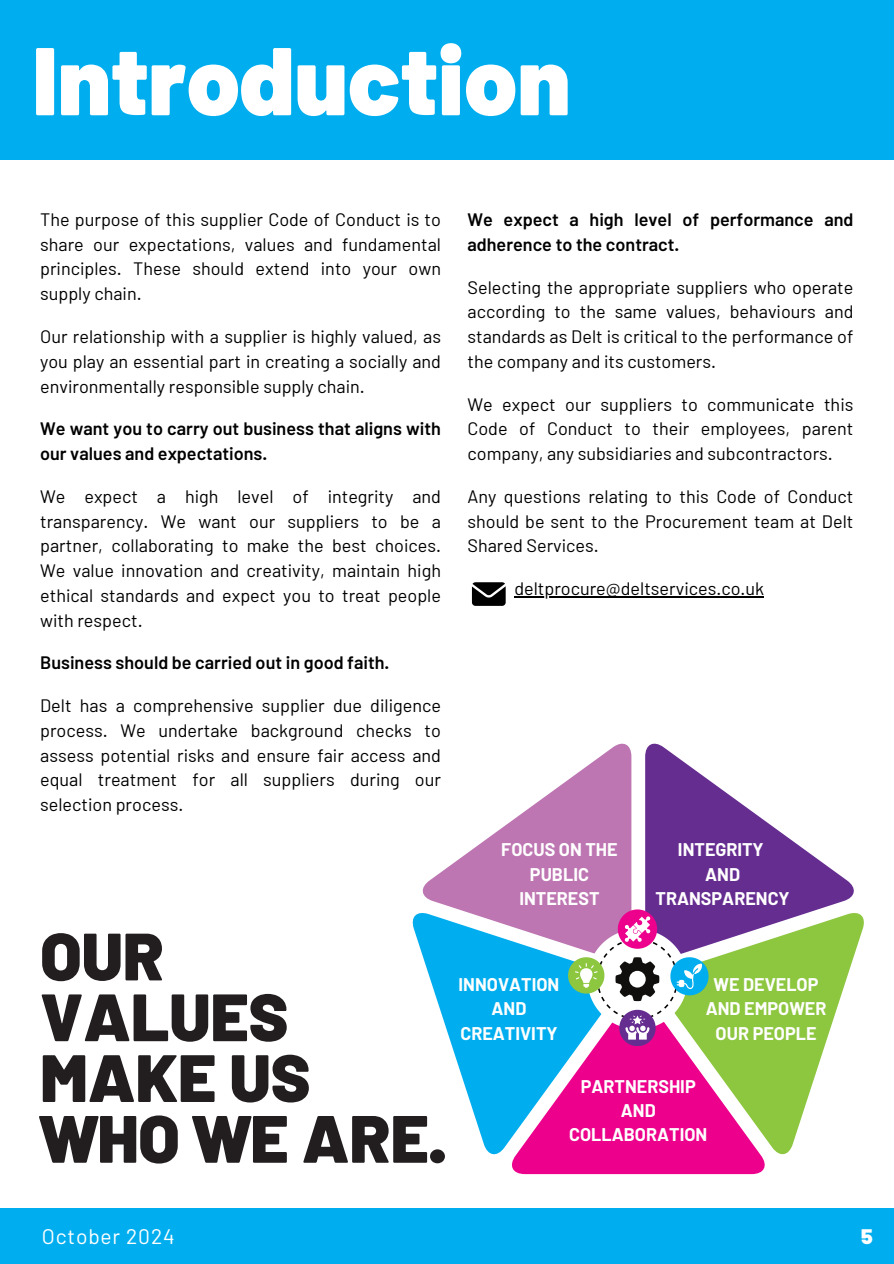
<style>
.page{position:relative;width:894px;height:1264px;background:#fff}
.page>*{position:absolute;margin:0;border:0;box-sizing:border-box;transform-origin:0 0}
.t1{font:900 96px "Barlow";color:#fff}
.t2{font:900 66.75px/60.8px "Barlow";color:#221e1f}
.t3{font:21px "Barlow";letter-spacing:.04em;color:#fff}
.t4{font:900 21px "Barlow";color:#fff}
.t5{font:18px/24.8px "Barlow";color:#000;text-align:justify}
.t6{font:600 18px/24.8px "Barlow";color:#000}
.t7{font:700 18px/24.5px "Barlow";color:#fff;text-align:center}
</style>
<div class="page">
<div style="left:0;top:0;width:893px;height:1263px;background:#00aeef"></div>
<div style="left:0;top:160px;width:893px;height:1047px;background:#fff"></div>
<hr style="left:514px;top:596px;width:250px;height:1px;background:#000">
<svg style="left:412px;top:913px;width:156px;height:242px;fill:#00aeef"></svg>
<svg style="left:508px;top:995px;width:257px;height:179px;background:#ad44b0"></svg>
<svg style="left:655px;top:913px;width:209px;height:244px"></svg>
<svg style="left:645px;top:743px;width:212px;height:219px;fill:#662d91"></svg>
<svg style="left:419px;top:743px;width:212px;height:219px;fill:#bd76b2"></svg>
<svg style="left:568px;top:909px;width:140px;height:136px"></svg>
<svg style="left:472px;top:582px;width:33px;height:24px"></svg>
<p class="t1" style="left:32px;top:19px;width:539px">Introduction</p>
<h1 class="t5" style="left:40px;top:206px;width:402px">The purpose of this supplier Code of Conduct is to share our expectations, values and fundamental principles. These should extend into your own supply chain.</h1>
<p class="t5" style="left:40px;top:323px;width:402px">Our relationship with a supplier is highly valued, as you play an essential part in creating a socially and environmentally responsible supply chain.</p>
<p class="t6" style="left:40px;top:416px;width:402px">We want you to carry out business that aligns with our values and expectations.</p>
<h5 class="t5" style="left:40px;top:483px;width:402px">We expect a high level of integrity and transparency. We want our suppliers to be a partner, collaborating to make the best choices.<br>We value innovation and creativity, maintain high ethical standards and expect you to treat people with respect.</h5>
<p class="t6" style="left:40px;top:650px;width:350px">Business should be carried out in good faith.</p>
<h5 class="t5" style="left:40px;top:692px;width:402px">Delt has a comprehensive supplier due diligence process. We undertake background checks to assess potential risks and ensure fair access and equal treatment for all suppliers during our selection process.</h5>
<p class="t2" style="left:40px;top:923px;width:407px">OUR<br>VALUES<br>MAKE US<br>WHO WE ARE.</p>
<p class="t6" style="left:467px;top:206px;width:387px">We expect a high level of performance and adherence to the contract.</p>
<h5 class="t5" style="left:467px;top:274px;width:387px">Selecting the appropriate suppliers who operate according to the same values, behaviours and standards as Delt is critical to the performance of the company and its customers.</h5>
<p class="t5" style="left:467px;top:391px;width:387px">We expect our suppliers to communicate this Code of Conduct to their employees, parent company, any subsidiaries and subcontractors.</p>
<p class="t5" style="left:467px;top:483px;width:387px">Any questions relating to this Code of Conduct should be sent to the Procurement team at Delt Shared Services.</p>
<p class="t5" style="left:514px;top:575px;width:251px">deltprocure@deltservices.co.uk</p>
<p class="t7" style="left:501px;top:837px;width:118px">FOCUS ON THE<br>PUBLIC<br>INTEREST</p>
<p class="t7" style="left:655px;top:837px;width:135px">INTEGRITY<br>AND<br>TRANSPARENCY</p>
<h4 class="t7" style="left:458px;top:971px;width:102px">INNOVATION<br>AND<br>CREATIVITY</h4>
<p class="t7" style="left:705px;top:971px;width:122px">WE DEVELOP<br>AND EMPOWER<br>OUR PEOPLE</p>
<h4 class="t7" style="left:569px;top:1073px;width:140px">PARTNERSHIP<br>AND<br>COLLABORATION</h4>
<p class="t3" style="left:42px;top:1222px;width:134px">October 2024</p>
<p class="t4" style="left:860px;top:1222px;width:13px">5</p>
</div>
